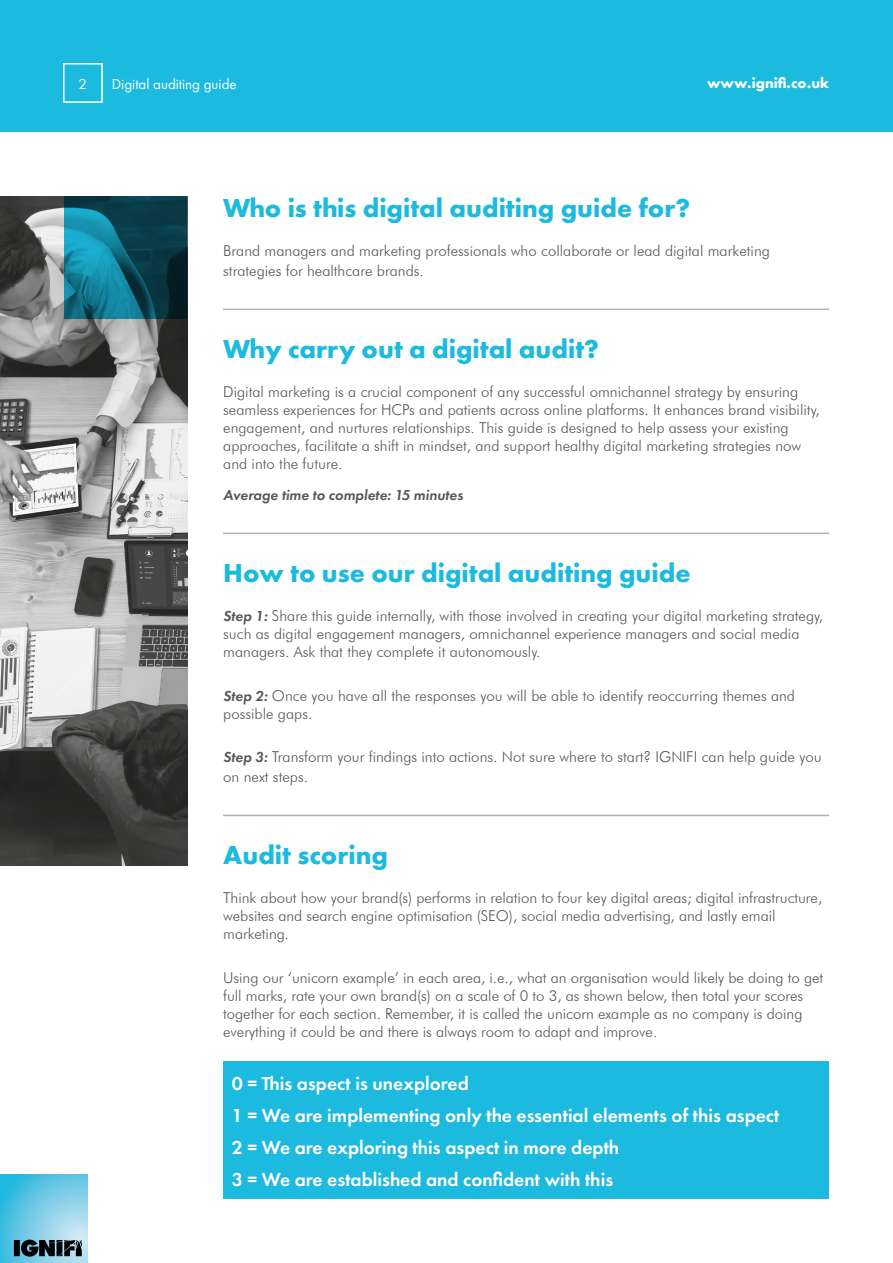
<style>
.page{position:relative;width:893px;height:1263px;background:#fff}
.page>*{position:absolute;margin:0;border:0;box-sizing:border-box;transform-origin:0 0}
.t1{font:700 27px "Futura PT";color:#1dbadf}
.t2{font:600 19.5px/32.2px "Futura PT";color:#fff}
.t3{font:300 15px/18px "Futura BT";color:#575756}
.t4{font:italic 600 15px "Futura PT";color:#575756}
.t5{font:15px "Futura PT";color:#fff}
.t6{font:700 15px "Futura PT";color:#fff}
.s1{font-family:"Futura PT";font-weight:600;font-style:italic}
</style>
<div class="page">
<div style="left:0;top:0;width:893px;height:132px;background:#1dbadf"></div>
<hr style="left:223px;top:309px;width:606px;height:1px;background:#b3b2b2">
<hr style="left:223px;top:533px;width:606px;height:1px;background:#b3b2b2">
<hr style="left:223px;top:815px;width:606px;height:1px;background:#b3b2b2">
<div style="left:63px;top:63px;width:40px;height:40px;border:2px solid #fff"></div>
<img style="left:0;top:196px;width:187px;height:670px">
<svg style="left:65px;top:196px;width:122px;height:123px;background:#0d5b6c"></svg>
<div style="left:223px;top:1062px;width:606px;height:137px;background:#1dbadf"></div>
<svg style="left:0;top:1174px;width:88px;height:88px;background:#71cae6"></svg>
<svg style="left:14px;top:1239px;width:68px;height:17px"></svg>
<p class="t5" style="left:79px;top:75px;width:10px">2</p>
<p class="t5" style="left:112px;top:75px;width:126px">Digital auditing guide</p>
<p class="t6" style="left:707px;top:73px;width:124px">www.ignifi.co.uk</p>
<h1 class="t1" style="left:223px;top:191px;width:469px">Who is this digital auditing guide for?</h1>
<p class="t3" style="left:223px;top:241px;width:548px;line-height:19.8px">Brand managers and marketing professionals who collaborate or lead digital marketing strategies for healthcare brands.</p>
<h1 class="t1" style="left:223px;top:332px;width:377px">Why carry out a digital audit?</h1>
<p class="t3" style="left:223px;top:383px;width:598px">Digital marketing is a crucial component of any successful omnichannel strategy by ensuring seamless experiences for HCPs and patients across online platforms. It enhances brand visibility, engagement, and nurtures relationships. This guide is designed to help assess your existing approaches, facilitate a shift in mindset, and support healthy digital marketing strategies now and into the future.</p>
<p class="t4" style="left:223px;top:485px;width:241px">Average time to complete: 15 minutes</p>
<h1 class="t1" style="left:223px;top:556px;width:469px">How to use our digital auditing guide</h1>
<p class="t3" style="left:223px;top:607px;width:601px"><span class="s1">Step 1:</span> Share this guide internally, with those involved in creating your digital marketing strategy, such as digital engagement managers, omnichannel experience managers and social media managers. Ask that they complete it autonomously.</p>
<p class="t3" style="left:223px;top:686px;width:573px"><span class="s1">Step 2:</span> Once you have all the responses you will be able to identify reoccurring themes and possible gaps.</p>
<p class="t3" style="left:223px;top:747px;width:600px;line-height:19.8px"><span class="s1">Step 3:</span> Transform your findings into actions. Not sure where to start? IGNIFI can help guide you on next steps.</p>
<h1 class="t1" style="left:223px;top:838px;width:166px">Audit scoring</h1>
<p class="t3" style="left:223px;top:889px;width:601px">Think about how your brand(s) performs in relation to four key digital areas; digital infrastructure, websites and search engine optimisation (SEO), social media advertising, and lastly email marketing.</p>
<p class="t3" style="left:223px;top:968px;width:602px">Using our ‘unicorn example’ in each area, i.e., what an organisation would likely be doing to get full marks, rate your own brand(s) on a scale of 0 to 3, as shown below, then total your scores together for each section. Remember, it is called the unicorn example as no company is doing everything it could be and there is always room to adapt and improve.</p>
<h2 class="t2" style="left:232px;top:1067px;width:549px">0 = This aspect is unexplored<br>1 = We are implementing only the essential elements of this aspect 2 = We are exploring this aspect in more depth<br>3 = We are established and confident with this</h2>
</div>
